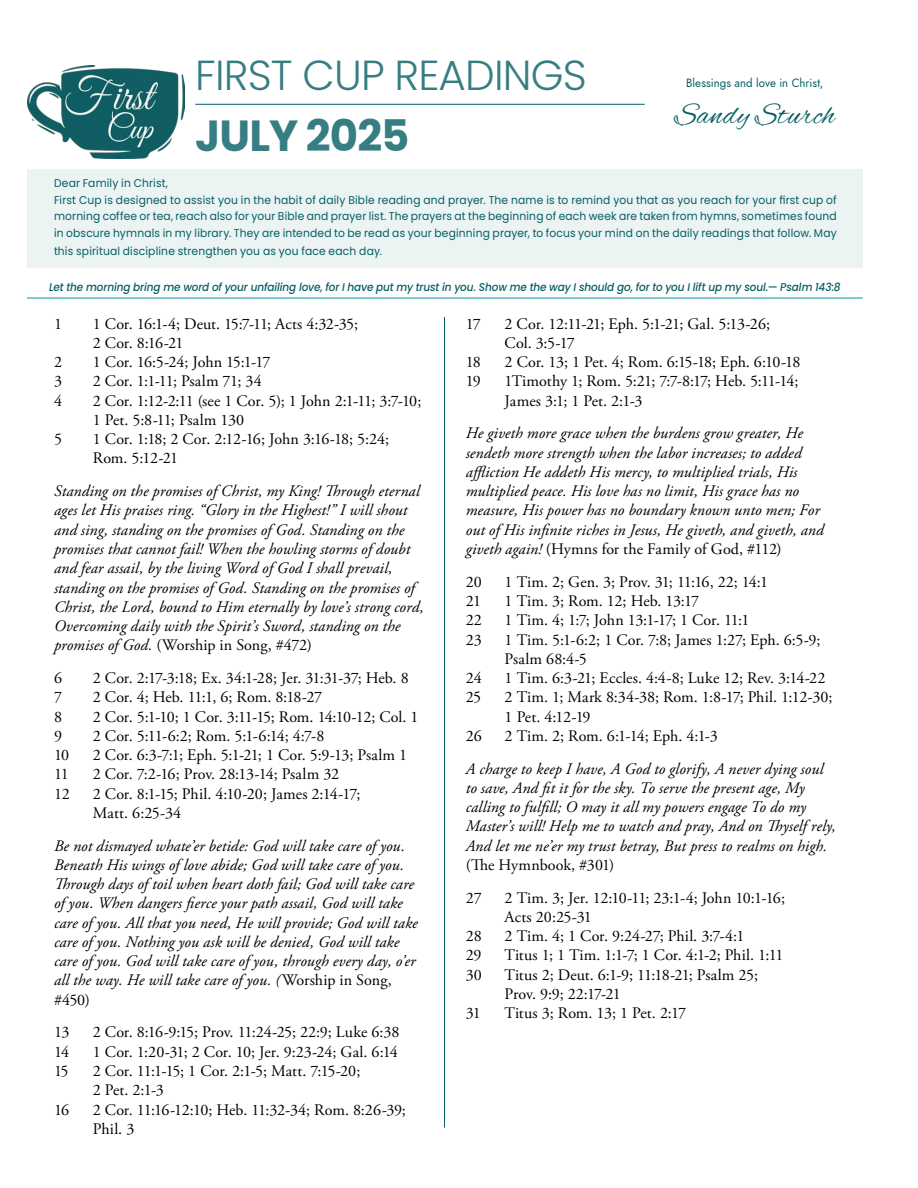
<style>
.page{position:relative;width:918px;height:1188px;background:#fff}
.page>*{position:absolute;margin:0;border:0;box-sizing:border-box;transform-origin:0 0}
.t1{font:700 43.5px "Poppins";letter-spacing:-.02em;color:#377e82}
.t2{font:300 42px "Poppins";letter-spacing:-.02em;color:#377e82}
.t3{font:31.5px "Alex Brush";letter-spacing:.025em;color:#055e63;scale:.95 1}
.t4{font:italic 16.05px/19.2px "Adobe Garamond Pro";letter-spacing:.005em;color:#000}
.t5{font:16.05px/19.2px "Adobe Garamond Pro";letter-spacing:-.01em;color:#000}
.t6{font:italic 12px "Renner";letter-spacing:.01em;color:#055e63;scale:.95 1}
.t7{font:11.25px/16.5px "Poppins";letter-spacing:.015em;color:#055e63;scale:.95 1}
.t8{font:italic 500 11.25px "Poppins";letter-spacing:-.01em;color:#055e63;scale:.93 1}
.s1{font-style:normal}
</style>
<div class="page">
<div style="left:27px;top:170px;width:836px;height:98px;background:#ebf3f3"></div>
<hr style="left:444px;top:317px;width:1px;height:811px;background:#055e63">
<hr style="left:27px;top:298px;width:836px;height:1px;background:#009594">
<img style="left:27px;top:65px;width:158px;height:93px">
<hr style="left:195px;top:104px;width:450px;height:1px;background:#055e63">
<h2 class="t2" style="left:195px;top:51px;width:393px">FIRST CUP READINGS</h2>
<h1 class="t1" style="left:195px;top:111px;width:216px">JULY 2025</h1>
<p class="t6" style="left:686px;top:75px;width:146px">Blessings and love in Christ,</p>
<h3 class="t3" style="left:675px;top:97px;width:170px">Sandy Sturch</h3>
<p class="t7" style="left:54px;top:175px;width:825px">Dear Family in Christ,<br>First Cup is designed to assist you in the habit of daily Bible reading and prayer. The name is to remind you that as you reach for your first cup of morning coffee or tea, reach also for your Bible and prayer list. The prayers at the beginning of each week are taken from hymns, sometimes found in obscure hymnals in my library. They are intended to be read as your beginning prayer, to focus your mind on the daily readings that follow. May</p>
<p class="t7" style="left:54px;top:242px;width:347px">this spiritual discipline strengthen you as you face each day.</p>
<p class="t8" style="left:49px;top:280px;width:853px">Let the morning bring me word of your unfailing love, for I have put my trust in you. Show me the way I should go, for to you I lift up my soul.— Psalm 143:8</p>
<p class="t5" style="left:54px;top:315px;width:10px">1</p>
<p class="t5" style="left:93px;top:315px;width:267px">1 Cor. 16:1-4; Deut. 15:7-11; Acts 4:32-35;<br>2 Cor. 8:16-21</p>
<p class="t5" style="left:54px;top:353px;width:10px">2</p>
<p class="t5" style="left:93px;top:353px;width:179px">1 Cor. 16:5-24; John 15:1-17</p>
<p class="t5" style="left:54px;top:372px;width:10px">3</p>
<p class="t5" style="left:93px;top:372px;width:170px">2 Cor. 1:1-11; Psalm 71; 34</p>
<p class="t5" style="left:54px;top:392px;width:10px">4</p>
<p class="t5" style="left:93px;top:392px;width:330px">2 Cor. 1:12-2:11 (see 1 Cor. 5); 1 John 2:1-11; 3:7-10;<br>1 Pet. 5:8-11; Psalm 130</p>
<p class="t5" style="left:54px;top:430px;width:10px">5</p>
<p class="t5" style="left:93px;top:430px;width:298px">1 Cor. 1:18; 2 Cor. 2:12-16; John 3:16-18; 5:24;<br>Rom. 5:12-21</p>
<p class="t4" style="left:54px;top:482px;width:371px">Standing on the promises of Christ, my King! Through eternal ages let His praises ring. “Glory in the Highest!” I will shout and sing, standing on the promises of God. Standing on the promises that cannot fail! When the howling storms of doubt and fear assail, by the living Word of God I shall prevail, standing on the promises of God. Standing on the promises of Christ, the Lord, bound to Him eternally by love’s strong cord, Overcoming daily with the Spirit’s Sword, standing on the promises of God. <span class="s1">(Worship in Song, #472)</span></p>
<p class="t5" style="left:54px;top:669px;width:10px">6</p>
<p class="t5" style="left:93px;top:669px;width:317px">2 Cor. 2:17-3:18; Ex. 34:1-28; Jer. 31:31-37; Heb. 8</p>
<p class="t5" style="left:54px;top:688px;width:10px">7</p>
<p class="t5" style="left:93px;top:688px;width:231px">2 Cor. 4; Heb. 11:1, 6; Rom. 8:18-27</p>
<p class="t5" style="left:54px;top:707px;width:10px">8</p>
<p class="t5" style="left:93px;top:707px;width:327px">2 Cor. 5:1-10; 1 Cor. 3:11-15; Rom. 14:10-12; Col. 1</p>
<p class="t5" style="left:54px;top:727px;width:10px">9</p>
<p class="t5" style="left:93px;top:727px;width:233px">2 Cor. 5:11-6:2; Rom. 5:1-6:14; 4:7-8</p>
<p class="t5" style="left:54px;top:746px;width:17px">10</p>
<p class="t5" style="left:93px;top:746px;width:316px">2 Cor. 6:3-7:1; Eph. 5:1-21; 1 Cor. 5:9-13; Psalm 1</p>
<p class="t5" style="left:54px;top:765px;width:16px">11</p>
<p class="t5" style="left:93px;top:765px;width:248px">2 Cor. 7:2-16; Prov. 28:13-14; Psalm 32</p>
<p class="t5" style="left:54px;top:784px;width:17px">12</p>
<p class="t5" style="left:93px;top:784px;width:269px">2 Cor. 8:1-15; Phil. 4:10-20; James 2:14-17;<br>Matt. 6:25-34</p>
<p class="t4" style="left:54px;top:836px;width:365px">Be not dismayed whate’er betide: God will take care of you.<br>Beneath His wings of love abide; God will take care of you.<br>Through days of toil when heart doth fail; God will take care of you. When dangers fierce your path assail, God will take care of you. All that you need, He will provide; God will take care of you. Nothing you ask will be denied, God will take care of you. God will take care of you, through every day, o’er all the way. He will take care of you. (<span class="s1">Worship in Song, #450)</span></p>
<p class="t5" style="left:54px;top:1023px;width:17px">13</p>
<p class="t5" style="left:93px;top:1023px;width:308px">2 Cor. 8:16-9:15; Prov. 11:24-25; 22:9; Luke 6:38</p>
<p class="t5" style="left:54px;top:1043px;width:17px">14</p>
<p class="t5" style="left:93px;top:1043px;width:307px">1 Cor. 1:20-31; 2 Cor. 10; Jer. 9:23-24; Gal. 6:14</p>
<p class="t5" style="left:54px;top:1062px;width:16px">15</p>
<p class="t5" style="left:93px;top:1062px;width:269px">2 Cor. 11:1-15; 1 Cor. 2:1-5; Matt. 7:15-20;<br>2 Pet. 2:1-3</p>
<p class="t5" style="left:54px;top:1100px;width:17px">16</p>
<p class="t5" style="left:93px;top:1100px;width:315px">2 Cor. 11:16-12:10; Heb. 11:32-34; Rom. 8:26-39;<br>Phil. 3</p>
<p class="t5" style="left:466px;top:315px;width:17px">17</p>
<p class="t5" style="left:505px;top:315px;width:267px">2 Cor. 12:11-21; Eph. 5:1-21; Gal. 5:13-26;<br>Col. 3:5-17</p>
<p class="t5" style="left:466px;top:353px;width:17px">18</p>
<p class="t5" style="left:505px;top:353px;width:297px">2 Cor. 13; 1 Pet. 4; Rom. 6:15-18; Eph. 6:10-18</p>
<p class="t5" style="left:466px;top:372px;width:16px">19</p>
<p class="t5" style="left:505px;top:372px;width:295px">1Timothy 1; Rom. 5:21; 7:7-8:17; Heb. 5:11-14;<br>James 3:1; 1 Pet. 2:1-3</p>
<p class="t4" style="left:466px;top:424px;width:359px">He giveth more grace when the burdens grow greater, He sendeth more strength when the labor increases; to added affliction He addeth His mercy, to multiplied trials, His multiplied peace. His love has no limit, His grace has no measure, His power has no boundary known unto men; For out of His infinite riches in Jesus, He giveth, and giveth, and giveth again! <span class="s1">(Hymns for the Family of God, #112)</span></p>
<p class="t5" style="left:466px;top:573px;width:18px">20</p>
<p class="t5" style="left:505px;top:573px;width:265px">1 Tim. 2; Gen. 3; Prov. 31; 11:16, 22; 14:1</p>
<p class="t5" style="left:466px;top:592px;width:17px">21</p>
<p class="t5" style="left:505px;top:592px;width:196px">1 Tim. 3; Rom. 12; Heb. 13:17</p>
<p class="t5" style="left:466px;top:611px;width:18px">22</p>
<p class="t5" style="left:505px;top:611px;width:246px">1 Tim. 4; 1:7; John 13:1-17; 1 Cor. 11:1</p>
<p class="t5" style="left:466px;top:630px;width:18px">23</p>
<p class="t5" style="left:505px;top:630px;width:317px">1 Tim. 5:1-6:2; 1 Cor. 7:8; James 1:27; Eph. 6:5-9;<br>Psalm 68:4-5</p>
<p class="t5" style="left:466px;top:669px;width:17px">24</p>
<p class="t5" style="left:505px;top:669px;width:322px">1 Tim. 6:3-21; Eccles. 4:4-8; Luke 12; Rev. 3:14-22</p>
<p class="t5" style="left:466px;top:688px;width:17px">25</p>
<p class="t5" style="left:505px;top:688px;width:330px">2 Tim. 1; Mark 8:34-38; Rom. 1:8-17; Phil. 1:12-30;<br>1 Pet. 4:12-19</p>
<p class="t5" style="left:466px;top:727px;width:18px">26</p>
<p class="t5" style="left:505px;top:727px;width:215px">2 Tim. 2; Rom. 6:1-14; Eph. 4:1-3</p>
<p class="t4" style="left:466px;top:759px;width:372px">A charge to keep I have, A God to glorify, A never dying soul to save, And fit it for the sky. To serve the present age, My calling to fulfill; O may it all my powers engage To do my Master’s will! Help me to watch and pray, And on Thyself rely, And let me ne’er my trust betray, But press to realms on high.</p>
<p class="t5" style="left:466px;top:849px;width:150px;line-height:32.7px">(The Hymnbook, #301)<br>27</p>
<p class="t5" style="left:505px;top:889px;width:282px">2 Tim. 3; Jer. 12:10-11; 23:1-4; John 10:1-16;<br>Acts 20:25-31</p>
<p class="t5" style="left:466px;top:927px;width:18px">28</p>
<p class="t5" style="left:505px;top:927px;width:241px">2 Tim. 4; 1 Cor. 9:24-27; Phil. 3:7-4:1</p>
<p class="t5" style="left:466px;top:946px;width:17px">29</p>
<p class="t5" style="left:505px;top:946px;width:281px">Titus 1; 1 Tim. 1:1-7; 1 Cor. 4:1-2; Phil. 1:11</p>
<p class="t5" style="left:466px;top:966px;width:18px">30</p>
<p class="t5" style="left:505px;top:966px;width:255px">Titus 2; Deut. 6:1-9; 11:18-21; Psalm 25;<br>Prov. 9:9; 22:17-21</p>
<p class="t5" style="left:466px;top:1004px;width:17px">31</p>
<p class="t5" style="left:505px;top:1004px;width:183px">Titus 3; Rom. 13; 1 Pet. 2:17</p>
</div>
